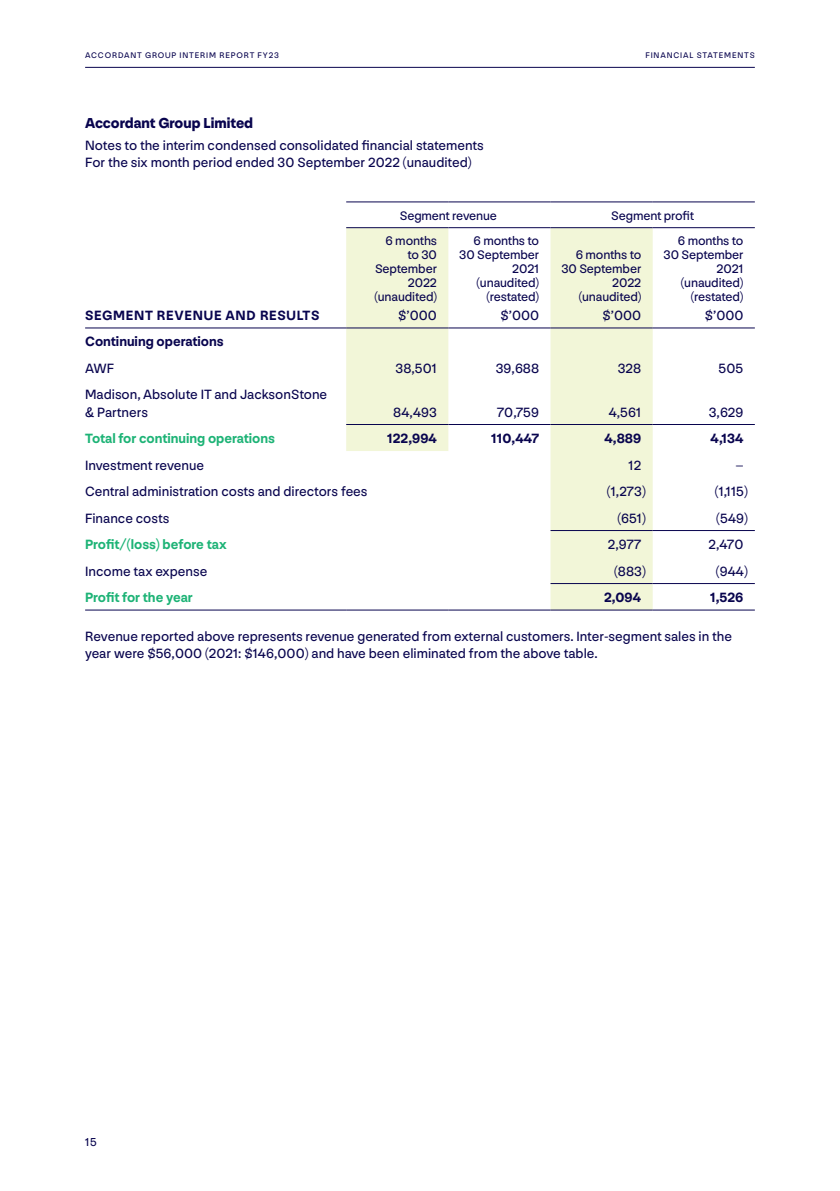
<style>
.page{position:relative;width:840px;height:1191px;background:#fff}
.page>*{position:absolute;margin:0;border:0;box-sizing:border-box;transform-origin:0 0}
.Page_Heading-1_NEW{font:900 15px "NN Nouvelle Grotesk";color:#08044e}
.Fin_Body_NEW{font:14px/17px "NN Nouvelle Grotesk";color:#08044e}
.Notes_body_NEW{font:14px/16.4px "NN Nouvelle Grotesk";color:#08044e}
.Page_Heading-2_NEW{font:14px "NN Nouvelle Grotesk";color:#08044e}
.Fin_Body_NEW-2{font:700 14px "NN Nouvelle Grotesk";color:#1db376}
.Fin_Body_NEW-3{font:700 14px "NN Nouvelle Grotesk";color:#08044e}
.Notes_Sub-0_NEW{font:700 14px "NN Nouvelle Grotesk";letter-spacing:.05em;color:#08044e}
.Table_Heading_GROUP{font:13px/14px "NN Nouvelle Grotesk";letter-spacing:-.01em;color:#08044e;text-align:right}
.t1{font:12px "NN Forever Grotesk STD";color:#08044e}
.t2{font:8.4px "NN Nouvelle Grotesk";letter-spacing:.1em;color:#08044e}
</style>
<div class="page">
<svg style="left:346px;top:228px;width:306px;height:381px;fill:#f2f6d8"></svg>
<hr style="left:346px;top:424px;width:102px;height:1px;background:#08044e">
<hr style="left:448px;top:424px;width:102px;height:1px;background:#08044e">
<hr style="left:550px;top:424px;width:102px;height:1px;background:#08044e">
<hr style="left:652px;top:424px;width:102px;height:1px;background:#08044e">
<hr style="left:550px;top:530px;width:102px;height:1px;background:#08044e">
<hr style="left:652px;top:530px;width:102px;height:1px;background:#08044e">
<hr style="left:550px;top:583px;width:102px;height:1px;background:#08044e">
<hr style="left:652px;top:583px;width:102px;height:1px;background:#08044e">
<hr style="left:85px;top:609px;width:261px;height:1px;background:#08044e">
<hr style="left:346px;top:609px;width:102px;height:1px;background:#08044e">
<hr style="left:448px;top:609px;width:102px;height:1px;background:#08044e">
<hr style="left:550px;top:609px;width:102px;height:1px;background:#08044e">
<hr style="left:652px;top:609px;width:102px;height:1px;background:#08044e">
<hr style="left:346px;top:201px;width:102px;height:1px;background:#08044e">
<hr style="left:448px;top:201px;width:102px;height:1px;background:#08044e">
<hr style="left:550px;top:201px;width:102px;height:1px;background:#08044e">
<hr style="left:652px;top:201px;width:102px;height:1px;background:#08044e">
<hr style="left:346px;top:227px;width:102px;height:1px;background:#08044e">
<hr style="left:448px;top:227px;width:102px;height:1px;background:#08044e">
<hr style="left:550px;top:227px;width:102px;height:1px;background:#08044e">
<hr style="left:652px;top:227px;width:102px;height:1px;background:#08044e">
<hr style="left:85px;top:327px;width:261px;height:1px;background:#08044e">
<hr style="left:346px;top:327px;width:102px;height:1px;background:#08044e">
<hr style="left:448px;top:327px;width:102px;height:1px;background:#08044e">
<hr style="left:550px;top:327px;width:102px;height:1px;background:#08044e">
<hr style="left:652px;top:327px;width:102px;height:1px;background:#08044e">
<hr style="left:85px;top:67px;width:669px;height:1px;background:#08044e">
<p class="t2" style="left:85px;top:50px;width:195px">ACCORDANT GROUP INTERIM REPORT FY23</p>
<p class="t2" style="left:645px;top:50px;width:111px">FINANCIAL STATEMENTS</p>
<p class="Page_Heading-1_NEW" style="left:85px;top:112px;width:169px">Accordant Group Limited</p>
<p class="Page_Heading-2_NEW" style="left:85px;top:136px;width:400px">Notes to the interim condensed consolidated financial statements</p>
<p class="Page_Heading-2_NEW" style="left:85px;top:153px;width:388px">For the six month period ended 30 September 2022 (unaudited)</p>
<p class="Table_Heading_GROUP" style="left:399px;top:208px;width:99px">Segment revenue</p>
<p class="Table_Heading_GROUP" style="left:611px;top:208px;width:84px">Segment profit</p>
<p class="Table_Heading_GROUP" style="left:374px;top:234px;width:64px">6 months to 30<br>September<br>2022 (unaudited)</p>
<p class="Table_Heading_GROUP" style="left:459px;top:234px;width:81px">6 months to<br>30 September<br>2021 (unaudited) (restated)</p>
<p class="Table_Heading_GROUP" style="left:663px;top:234px;width:81px">6 months to<br>30 September<br>2021 (unaudited) (restated)</p>
<p class="Table_Heading_GROUP" style="left:561px;top:248px;width:81px">6 months to<br>30 September<br>2022 (unaudited)</p>
<p class="Notes_Sub-0_NEW" style="left:85px;top:306px;width:236px">SEGMENT REVENUE AND RESULTS</p>
<p class="Fin_Body_NEW" style="left:398px;top:307px;width:40px">$’000</p>
<p class="Fin_Body_NEW" style="left:500px;top:307px;width:40px">$’000</p>
<p class="Fin_Body_NEW" style="left:602px;top:307px;width:40px">$’000</p>
<p class="Fin_Body_NEW" style="left:704px;top:307px;width:40px">$’000</p>
<p class="Fin_Body_NEW-3" style="left:85px;top:332px;width:140px">Continuing operations</p>
<p class="Fin_Body_NEW" style="left:85px;top:360px;width:30px">AWF</p>
<p class="Fin_Body_NEW" style="left:395px;top:360px;width:43px">38,501</p>
<p class="Fin_Body_NEW" style="left:495px;top:360px;width:45px">39,688</p>
<p class="Fin_Body_NEW" style="left:617px;top:360px;width:25px">328</p>
<p class="Fin_Body_NEW" style="left:718px;top:360px;width:26px">505</p>
<p class="Fin_Body_NEW" style="left:85px;top:386px;width:243px">Madison, Absolute IT and JacksonStone &amp; Partners</p>
<p class="Fin_Body_NEW" style="left:393px;top:403px;width:45px">84,493</p>
<p class="Fin_Body_NEW" style="left:497px;top:403px;width:44px">70,759</p>
<p class="Fin_Body_NEW" style="left:608px;top:403px;width:34px">4,561</p>
<p class="Fin_Body_NEW" style="left:708px;top:403px;width:36px">3,629</p>
<p class="Fin_Body_NEW-2" style="left:85px;top:429px;width:191px">Total for continuing operations</p>
<p class="Fin_Body_NEW-3" style="left:387px;top:429px;width:51px">122,994</p>
<p class="Fin_Body_NEW-3" style="left:491px;top:429px;width:49px">110,447</p>
<p class="Fin_Body_NEW-3" style="left:604px;top:429px;width:38px">4,889</p>
<p class="Fin_Body_NEW-3" style="left:710px;top:429px;width:34px">4,134</p>
<p class="Fin_Body_NEW" style="left:85px;top:456px;width:120px">Investment revenue</p>
<p class="Fin_Body_NEW" style="left:628px;top:456px;width:14px">12</p>
<p class="Fin_Body_NEW" style="left:735px;top:456px;width:9px">–</p>
<p class="Fin_Body_NEW" style="left:85px;top:483px;width:284px">Central administration costs and directors fees</p>
<p class="Fin_Body_NEW" style="left:606px;top:483px;width:40px">(1,273)</p>
<p class="Fin_Body_NEW" style="left:714px;top:483px;width:35px">(1,115)</p>
<p class="Fin_Body_NEW" style="left:85px;top:509px;width:86px">Finance costs</p>
<p class="Fin_Body_NEW" style="left:617px;top:509px;width:30px">(651)</p>
<p class="Fin_Body_NEW" style="left:715px;top:509px;width:33px">(549)</p>
<p class="Fin_Body_NEW-2" style="left:85px;top:535px;width:143px">Profit/(loss) before tax</p>
<p class="Fin_Body_NEW" style="left:607px;top:536px;width:35px">2,977</p>
<p class="Fin_Body_NEW" style="left:708px;top:536px;width:36px">2,470</p>
<p class="Fin_Body_NEW" style="left:85px;top:562px;width:124px">Income tax expense</p>
<p class="Fin_Body_NEW" style="left:613px;top:562px;width:33px">(883)</p>
<p class="Fin_Body_NEW" style="left:715px;top:562px;width:34px">(944)</p>
<p class="Fin_Body_NEW-2" style="left:85px;top:588px;width:109px">Profit for the year</p>
<p class="Fin_Body_NEW-3" style="left:603px;top:588px;width:39px">2,094</p>
<p class="Fin_Body_NEW-3" style="left:709px;top:588px;width:35px">1,526</p>
<p class="Notes_body_NEW" style="left:85px;top:628px;width:648px">Revenue reported above represents revenue generated from external customers. Inter‑segment sales in the year were $56,000 (2021: $146,000) and have been eliminated from the above table.</p>
<p class="t1" style="left:85px;top:1134px;width:13px">15</p>
</div>
